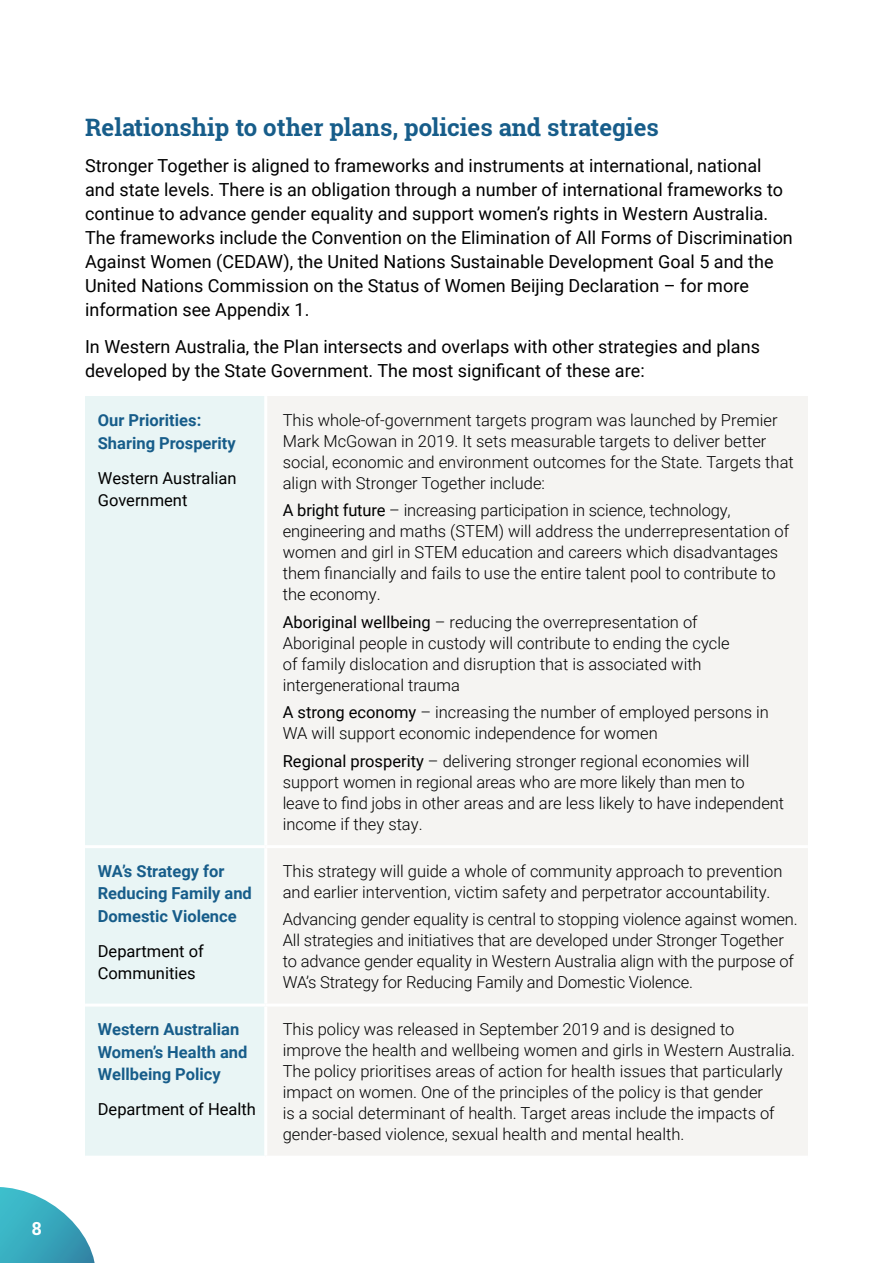
<style>
.page{position:relative;width:893px;height:1263px;background:#fff}
.page>*{position:absolute;margin:0;border:0;box-sizing:border-box;transform-origin:0 0}
.t1{font:700 24px "Roboto Slab";color:#175d8a}
.t2{font:18px/24px "Roboto";color:#000}
.t3{font:700 18px "Roboto Slab";color:#fff}
.t4{font:300 16.5px/21px "Roboto";color:#000}
.t5{font:700 16.5px/22.5px "Roboto";color:#175d8a}
.t6{font:16.5px/22.5px "Roboto";color:#000}
.s1{font-weight:400}
</style>
<div class="page">
<svg style="left:0;top:1187px;width:95px;height:76px"></svg>
<div style="left:85px;top:396px;width:179px;height:760px;background:#e9f5f5"></div>
<div style="left:268px;top:396px;width:540px;height:759px;background:#f5f4f2"></div>
<hr style="left:85px;top:845px;width:181px;height:3px;background:#fff">
<hr style="left:266px;top:845px;width:542px;height:3px;background:#fff">
<hr style="left:85px;top:1003px;width:181px;height:3px;background:#fff">
<hr style="left:266px;top:1003px;width:542px;height:3px;background:#fff">
<p class="t3" style="left:32px;top:1216px;width:11px">8</p>
<h1 class="t1" style="left:85px;top:111px;width:575px">Relationship to other plans, policies and strategies</h1>
<p class="t2" style="left:85px;top:153px;width:709px">Stronger Together is aligned to frameworks and instruments at international, national and state levels. There is an obligation through a number of international frameworks to continue to advance gender equality and support women’s rights in Western Australia.<br>The frameworks include the Convention on the Elimination of All Forms of Discrimination Against Women (CEDAW), the United Nations Sustainable Development Goal 5 and the United Nations Commission on the Status of Women Beijing Declaration – for more information see Appendix 1.</p>
<p class="t2" style="left:85px;top:334px;width:676px">In Western Australia, the Plan intersects and overlaps with other strategies and plans developed by the State Government. The most significant of these are:</p>
<p class="t5" style="left:98px;top:408px;width:140px">Our Priorities:<br>Sharing Prosperity</p>
<p class="t6" style="left:98px;top:466px;width:140px">Western Australian<br>Government</p>
<p class="t4" style="left:283px;top:409px;width:512px">This whole-of-government targets program was launched by Premier Mark McGowan in 2019. It sets measurable targets to deliver better social, economic and environment outcomes for the State. Targets that align with Stronger Together include:</p>
<p class="t4" style="left:283px;top:499px;width:508px"><span class="s1">A bright future</span> – increasing participation in science, technology, engineering and maths (STEM) will address the underrepresentation of women and girl in STEM education and careers which disadvantages them financially and fails to use the entire talent pool to contribute to the economy.</p>
<p class="t4" style="left:283px;top:611px;width:448px"><span class="s1">Aboriginal wellbeing</span> – reducing the overrepresentation of Aboriginal people in custody will contribute to ending the cycle of family dislocation and disruption that is associated with intergenerational trauma</p>
<p class="t4" style="left:283px;top:701px;width:488px"><span class="s1">A strong economy</span> – increasing the number of employed persons in<br>WA will support economic independence for women</p>
<p class="t4" style="left:283px;top:750px;width:503px"><span class="s1">Regional prosperity</span> – delivering stronger regional economies will support women in regional areas who are more likely than men to leave to find jobs in other areas and are less likely to have independent income if they stay.</p>
<p class="t5" style="left:98px;top:859px;width:156px">WA’s Strategy for<br>Reducing Family and<br>Domestic Violence</p>
<p class="t6" style="left:98px;top:939px;width:108px">Department of<br>Communities</p>
<p class="t5" style="left:98px;top:1017px;width:151px">Western Australian<br>Women’s Health and<br>Wellbeing Policy</p>
<p class="t6" style="left:98px;top:1098px;width:160px">Department of Health</p>
<p class="t4" style="left:283px;top:860px;width:501px">This strategy will guide a whole of community approach to prevention and earlier intervention, victim safety and perpetrator accountability.</p>
<p class="t4" style="left:283px;top:908px;width:516px">Advancing gender equality is central to stopping violence against women.<br>All strategies and initiatives that are developed under Stronger Together to advance gender equality in Western Australia align with the purpose of WA’s Strategy for Reducing Family and Domestic Violence.</p>
<p class="t4" style="left:283px;top:1018px;width:514px">This policy was released in September 2019 and is designed to improve the health and wellbeing women and girls in Western Australia.<br>The policy prioritises areas of action for health issues that particularly impact on women. One of the principles of the policy is that gender<br>is a social determinant of health. Target areas include the impacts of gender-based violence, sexual health and mental health.</p>
</div>
